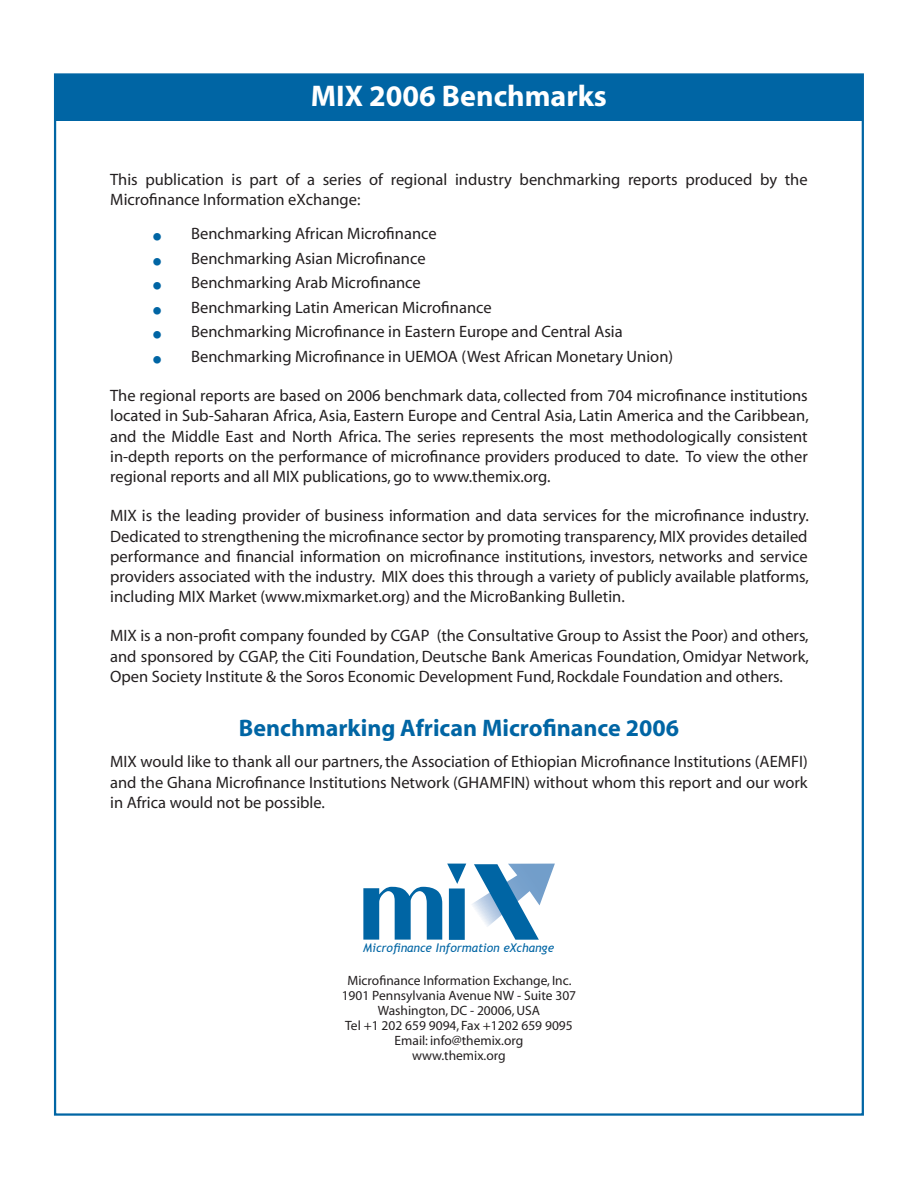
<style>
.page{position:relative;width:918px;height:1188px;background:#fff}
.page>*{position:absolute;margin:0;border:0;box-sizing:border-box;transform-origin:0 0}
.t1{font:700 30px "Myriad";color:#fff}
.t2{font:700 24px "Myriad";color:#0065a4}
.t3{font:16.5px/20.2px "Myriad";color:#231f20;text-align:justify}
.t4{font:13.5px/15px "Myriad";color:#231f20;text-align:center}
.t5{font:italic 12px "Trebuchet MS";color:#0065a4}
.t6{font:7.5px "Webdings";color:#0065a4}
</style>
<div class="page">
<div style="left:56px;top:74px;width:807px;height:47px;background:#0065a4"></div>
<svg style="left:363px;top:864px;width:192px;height:76px"></svg>
<h1 class="t1" style="left:311px;top:80px;width:298px">MIX 2006 Benchmarks</h1>
<p class="t3" style="left:110px;top:170px;width:699px">This publication is part of a series of regional industry benchmarking reports produced by the<br>Microfinance Information eXchange:</p>
<p class="t3" style="left:191px;top:222px;width:483px;line-height:24.6px;text-align:left">Benchmarking African Microfinance<br>Benchmarking Asian Microfinance<br>Benchmarking Arab Microfinance<br>Benchmarking Latin American Microfinance<br>Benchmarking Microfinance in Eastern Europe and Central Asia Benchmarking Microfinance in UEMOA (West African Monetary Union)</p>
<p class="t3" style="left:110px;top:386px;width:700px">The regional reports are based on 2006 benchmark data, collected from 704 microfinance institutions located in Sub-Saharan Africa, Asia, Eastern Europe and Central Asia, Latin America and the Caribbean, and the Middle East and North Africa. The series represents the most methodologically consistent in-depth reports on the performance of microfinance providers produced to date. To view the other regional reports and all MIX publications, go to www.themix.org.</p>
<p class="t3" style="left:110px;top:506px;width:700px">MIX is the leading provider of business information and data services for the microfinance industry.<br>Dedicated to strengthening the microfinance sector by promoting transparency, MIX provides detailed performance and financial information on microfinance institutions, investors, networks and service providers associated with the industry. MIX does this through a variety of publicly available platforms, including MIX Market (www.mixmarket.org) and the MicroBanking Bulletin.</p>
<p class="t3" style="left:110px;top:627px;width:700px">MIX is a non-profit company founded by CGAP (the Consultative Group to Assist the Poor) and others, and sponsored by CGAP, the Citi Foundation, Deutsche Bank Americas Foundation, Omidyar Network, Open Society Institute &amp; the Soros Economic Development Fund, Rockdale Foundation and others.</p>
<h2 class="t2" style="left:239px;top:715px;width:442px">Benchmarking African Microfinance 2006</h2>
<p class="t3" style="left:110px;top:752px;width:699px">MIX would like to thank all our partners, the Association of Ethiopian Microfinance Institutions (AEMFI) and the Ghana Microfinance Institutions Network (GHAMFIN) without whom this report and our work in Africa would not be possible.</p>
<p class="t6" style="left:153px;top:233px;width:9px">■</p>
<p class="t6" style="left:153px;top:258px;width:9px">■</p>
<p class="t6" style="left:153px;top:282px;width:9px">■</p>
<p class="t6" style="left:153px;top:307px;width:9px">■</p>
<p class="t6" style="left:153px;top:331px;width:9px">■</p>
<p class="t6" style="left:153px;top:356px;width:9px">■</p>
<p class="t5" style="left:363px;top:941px;width:192px">Microfinance Information eXchange</p>
<p class="t4" style="left:342px;top:974px;width:236px">Microfinance Information Exchange, Inc.<br>1901 Pennsylvania Avenue NW - Suite 307<br>Washington, DC - 20006, USA<br>Tel +1 202 659 9094, Fax +1202 659 9095<br>Email: info@themix.org<br>www.themix.org</p>
</div>
